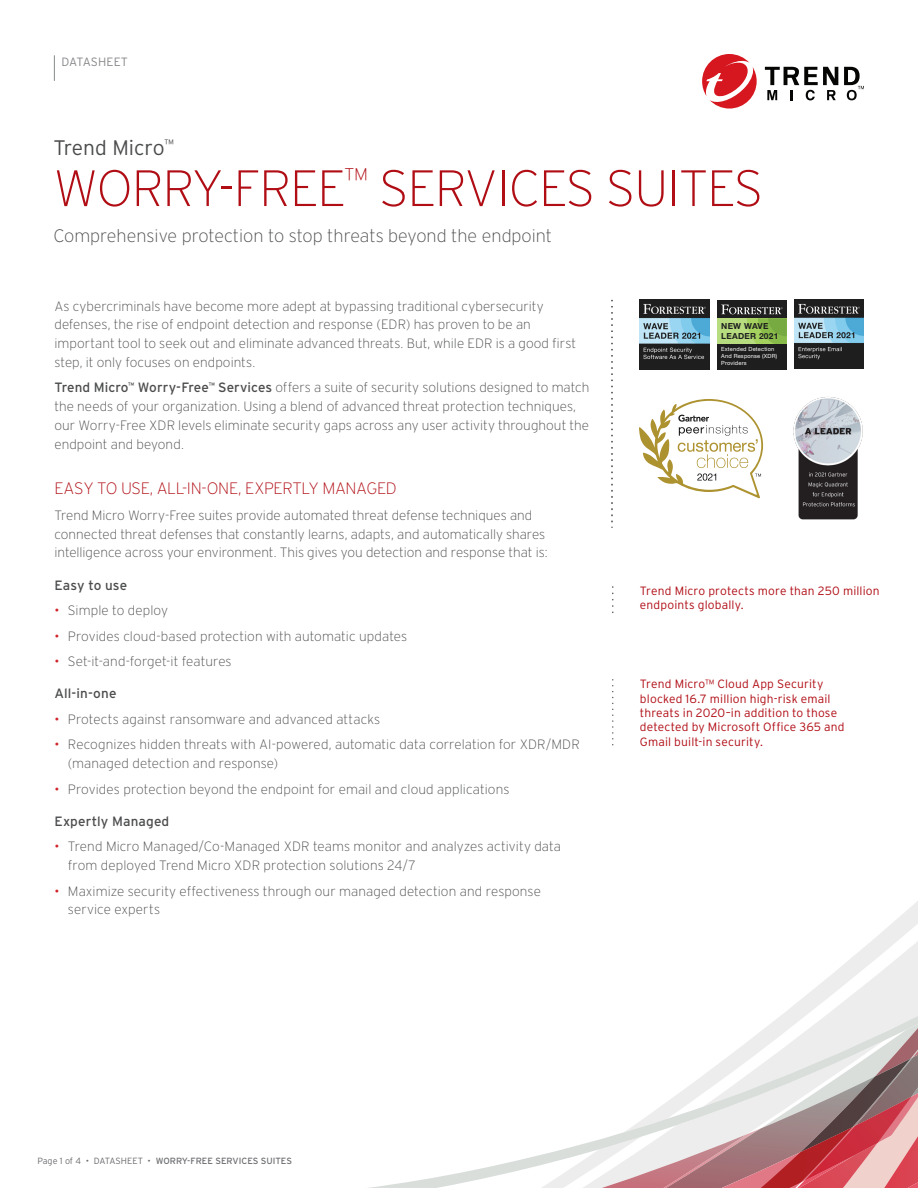
<style>
.page{position:relative;width:918px;height:1188px;background:#fff}
.page>*{position:absolute;margin:0;border:0;box-sizing:border-box;transform-origin:0 0}
.t1{font:200 51px "Interstate";letter-spacing:-.02em;color:#b00d15}
.t2{font:300 21px "Interstate";color:#4b4c4d}
.t3{font:200 18px "Interstate";color:#4b4c4d}
.Header_-_Sidebar__re{font:200 16.5px "Interstate";letter-spacing:-.02em;color:#b00d15}
.Regular_paragraph{font:200 13.5px/18.8px "Interstate";letter-spacing:.005em;color:#4b4c4d}
.Regular_paragraph-2{font:13.5px "Interstate";letter-spacing:.01em;color:#4b4c4d}
.t4{font:300 12px/14.4px "Interstate";letter-spacing:.015em;color:#b00d15}
.t5{font:300 12px "Interstate";letter-spacing:.005em;color:#87898c}
.t6{font:9px "Interstate";color:#6c6d70}
.t7{font:700 8.4px/9.3px "Helvetica Neue LT Std";letter-spacing:.03em;color:#1e1e1e}
.t8{font:5.7px/6.9px "Helvetica Neue LT Std";letter-spacing:.03em;color:#fff}
.s1{font-weight:400}
.s2{font-weight:300;color:#d1232a}
.s3{font-weight:300}
</style>
<div class="page">
<svg style="left:369px;top:745px;width:549px;height:443px"></svg>
<svg style="left:54px;top:55px;width:1px;height:26px"></svg>
<svg style="left:765px;top:67px;width:73px;height:33px"></svg>
<svg style="left:844px;top:67px;width:20px;height:33px"></svg>
<svg style="left:702px;top:54px;width:55px;height:55px"></svg>
<svg style="left:612px;top:680px;width:2px;height:65px"></svg>
<svg style="left:612px;top:587px;width:2px;height:25px"></svg>
<svg style="left:611px;top:300px;width:2px;height:227px"></svg>
<img style="left:640px;top:300px;width:70px;height:69px">
<img style="left:794px;top:299px;width:70px;height:70px">
<div style="left:717px;top:300px;width:70px;height:69px;background:#1e1e1e"></div>
<div style="left:717px;top:318px;width:70px;height:25px;background:#b7db7f"></div>
<svg style="left:721px;top:305px;width:66px;height:38px"></svg>
<img style="left:793px;top:397px;width:70px;height:123px">
<svg style="left:639px;top:399px;width:124px;height:99px"></svg>
<p class="t5" style="left:62px;top:55px;width:68px">DATASHEET</p>
<p class="t2" style="left:53px;top:135px;width:122px">Trend Micro<sup>™</sup></p>
<p class="t1" style="left:53px;top:157px;width:711px">WORRY-FREE<sup>™</sup> SERVICES SUITES</p>
<p class="t3" style="left:53px;top:225px;width:500px">Comprehensive protection to stop threats beyond the endpoint</p>
<p class="Regular_paragraph" style="left:54px;top:296px;width:523px">As cybercriminals have become more adept at bypassing traditional cybersecurity defenses, the rise of endpoint detection and response (EDR) has proven to be an important tool to seek out and eliminate advanced threats. But, while EDR is a good first step, it only focuses on endpoints.</p>
<p class="Regular_paragraph" style="left:54px;top:378px;width:536px"><span class="s1">Trend Micro</span><sup>™</sup> <span class="s1">Worry-Free</span><sup>™</sup> <span class="s1">Services</span> offers a suite of security solutions designed to match the needs of your organization. Using a blend of advanced threat protection techniques, our Worry-Free XDR levels eliminate security gaps across any user activity throughout the endpoint and beyond.</p>
<p class="Header_-_Sidebar__re" style="left:54px;top:479px;width:344px">EASY TO USE, ALL-IN-ONE, EXPERTLY MANAGED</p>
<p class="Regular_paragraph" style="left:54px;top:506px;width:495px">Trend Micro Worry-Free suites provide automated threat defense techniques and connected threat defenses that constantly learns, adapts, and automatically shares intelligence across your environment. This gives you detection and response that is:</p>
<p class="Regular_paragraph-2" style="left:54px;top:577px;width:74px">Easy to use</p>
<p class="Regular_paragraph" style="left:54px;top:601px;width:115px"><span class="s2">•</span> Simple to deploy</p>
<p class="Regular_paragraph" style="left:54px;top:626px;width:354px"><span class="s2">•</span> Provides cloud-based protection with automatic updates</p>
<p class="Regular_paragraph" style="left:54px;top:652px;width:179px"><span class="s2">•</span> Set-it-and-forget-it features</p>
<p class="Regular_paragraph-2" style="left:54px;top:685px;width:64px">All-in-one</p>
<p class="Regular_paragraph" style="left:54px;top:710px;width:327px"><span class="s2">•</span> Protects against ransomware and advanced attacks</p>
<p class="Regular_paragraph" style="left:68px;top:735px;width:513px;text-indent:-14px"><span class="s2">•</span> Recognizes hidden threats with AI-powered, automatic data correlation for XDR/MDR (managed detection and response)</p>
<p class="Regular_paragraph" style="left:54px;top:779px;width:456px"><span class="s2">•</span> Provides protection beyond the endpoint for email and cloud applications</p>
<p class="Regular_paragraph-2" style="left:54px;top:813px;width:116px">Expertly Managed</p>
<p class="Regular_paragraph" style="left:68px;top:837px;width:495px;text-indent:-14px"><span class="s2">•</span> Trend Micro Managed/Co-Managed XDR teams monitor and analyzes activity data from deployed Trend Micro XDR protection solutions 24/7</p>
<p class="Regular_paragraph" style="left:68px;top:881px;width:475px;text-indent:-14px"><span class="s2">•</span> Maximize security effectiveness through our managed detection and response service experts</p>
<p class="t7" style="left:721px;top:321px;width:59px">NEW WAVE<br>LEADER 2021</p>
<p class="t8" style="left:721px;top:346px;width:58px">Extended Detection<br>And Response (XDR)<br>Providers</p>
<p class="t4" style="left:640px;top:583px;width:241px">Trend Micro protects more than 250 million endpoints globally.</p>
<p class="t4" style="left:640px;top:677px;width:206px">Trend Micro™ Cloud App Security blocked 16.7 million high-risk email threats in 2020–in addition to those detected by Microsoft Office 365 and Gmail built-in security.</p>
<p class="t6" style="left:38px;top:1155px;width:256px"><span class="s3">Page 1 of 4 • DATASHEET •</span> WORRY-FREE SERVICES SUITES</p>
</div>
